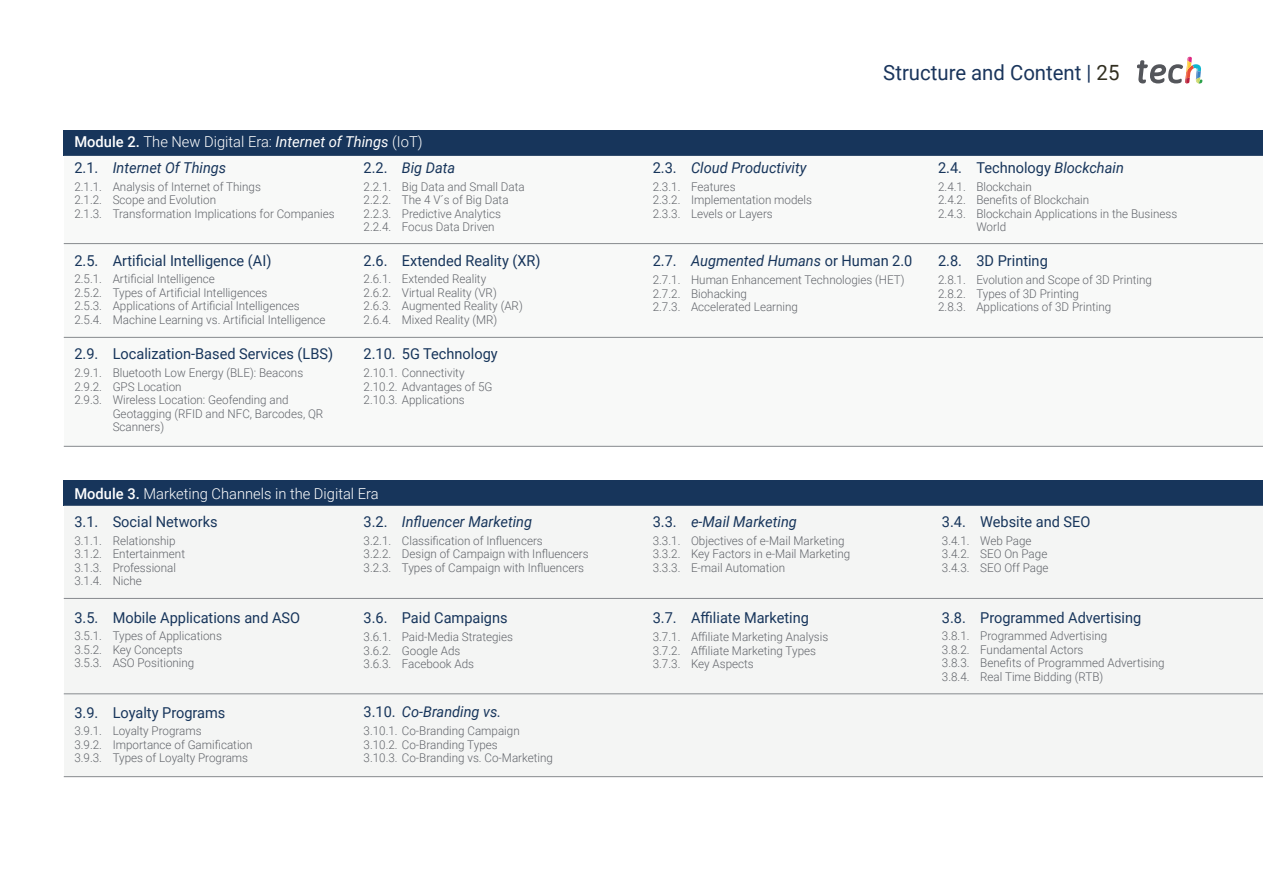
<style>
.page{position:relative;width:1263px;height:893px;background:#fff}
.page>*{position:absolute;margin:0;border:0;box-sizing:border-box;transform-origin:0 0}
.t1{font:21px "Roboto";color:#1a355c}
.t2{font:15px "Roboto";color:#17355b}
.t3{font:300 15px/25.3px "Roboto";color:#fff}
.t4{font:italic 15px "Roboto";color:#17355b}
.t5{font:300 12px/13.5px "Roboto";color:#61646a}
.s1{font-weight:500}
.s2{font-weight:400;font-style:italic}
.s3{font-weight:400;color:#17355b}
.s4{font-weight:400;font-style:italic;color:#17355b}
.s5{font-style:normal}
.s6{color:#312e20}
.s7{font-style:italic}
</style>
<div class="page">
<svg style="left:1137px;top:57px;width:65px;height:27px"></svg>
<div style="left:64px;top:130px;width:1199px;height:25px;background:#17355b"></div>
<div style="left:64px;top:155px;width:1199px;height:291px;background:#f8f9f8"></div>
<hr style="left:64px;top:243px;width:1199px;height:1px;background:#878a8e">
<hr style="left:64px;top:337px;width:1199px;height:1px;background:#878a8e">
<hr style="left:64px;top:446px;width:1199px;height:1px;background:#878a8e">
<div style="left:64px;top:480px;width:1199px;height:25px;background:#17355b"></div>
<div style="left:64px;top:505px;width:1199px;height:271px;background:#f4f5f4"></div>
<hr style="left:64px;top:598px;width:1199px;height:1px;background:#878a8e">
<hr style="left:64px;top:776px;width:1199px;height:1px;background:#878a8e">
<hr style="left:64px;top:694px;width:1199px;height:1px;background:#878a8e">
<p class="t3" style="left:74px;top:129px;width:350px"><span class="s1">Module 2.</span> The New Digital Era: <span class="s2">Internet of Things</span> (IoT)<br><span class="s3">2.1.</span> <span class="s4">Internet Of Things</span></p>
<p class="t5" style="left:74px;top:179px;width:262px">2.1.1. Analysis of Internet of Things<br>2.1.2. Scope and Evolution<br>2.1.3. Transformation Implications for Companies</p>
<p class="t4" style="left:364px;top:157px;width:93px"><span class="s5">2.2.</span> Big Data</p>
<p class="t5" style="left:364px;top:179px;width:163px">2.2.1. Big Data and Small Data<br>2.2.2. The 4 V´s of Big Data<br>2.2.3. Predictive Analytics<br>2.2.4. Focus Data Driven</p>
<p class="t2" style="left:74px;top:250px;width:198px">2.5. Artificial Intelligence (AI)</p>
<p class="t5" style="left:74px;top:272px;width:253px">2.5.1. Artificial Intelligence<br>2.5.2. Types of Artificial Intelligences<br>2.5.3. Applications of Artificial Intelligences 2.5.4. Machine Learning vs. Artificial Intelligence</p>
<p class="t2" style="left:74px;top:344px;width:260px">2.9. Localization-Based Services (LBS)</p>
<p class="t5" style="left:74px;top:366px;width:230px">2.9.1. Bluetooth Low Energy (BLE): Beacons<br>2.9.2. GPS Location<br>2.9.3. Wireless Location: Geofending and</p>
<p class="t5" style="left:113px;top:406px;width:212px">Geotagging (RFID and NFC, Barcodes, QR<br>Scanners)</p>
<p class="t2" style="left:364px;top:250px;width:179px">2.6. Extended Reality (XR)</p>
<p class="t5" style="left:364px;top:272px;width:161px">2.6.1. Extended Reality<br>2.6.2. Virtual Reality (VR)<br>2.6.3. Augmented Reality (AR)<br>2.6.4. Mixed Reality (MR)</p>
<p class="t2" style="left:364px;top:344px;width:136px">2.10. 5G Technology</p>
<p class="t5" style="left:364px;top:366px;width:130px">2.10.1. Connectivity<br>2.10.2. Advantages of 5G<br>2.10.3. Applications</p>
<p class="t3" style="left:364px;top:478px;width:170px;line-height:28.7px;text-indent:-289px"><span class="s1">Module 3.</span> Marketing Channels in the Digital Era<br><span class="s3">3.2.</span> <span class="s4">Influencer Marketing</span></p>
<p class="t5" style="left:364px;top:533px;width:227px">3.2.1. Classification of Influencers<br>3.2.2. Design of Campaign with Influencers<br>3.2.3. Types of Campaign with Influencers</p>
<p class="t2" style="left:74px;top:511px;width:145px">3.1. Social Networks</p>
<p class="t5" style="left:74px;top:533px;width:112px">3.1.1. Relationship<br>3.1.2. Entertainment<br>3.1.3. Professional<br>3.1.4. Niche</p>
<p class="t2" style="left:74px;top:607px;width:227px">3.5. Mobile Applications and ASO</p>
<p class="t5" style="left:74px;top:629px;width:149px">3.5.1. Types of Applications<br>3.5.2. Key Concepts<br>3.5.3. ASO Positioning</p>
<p class="t2" style="left:74px;top:702px;width:152px">3.9. Loyalty Programs</p>
<p class="t5" style="left:74px;top:724px;width:180px">3.9.1. Loyalty Programs<br>3.9.2. Importance of Gamification<br>3.9.3. Types of Loyalty Programs</p>
<p class="t2" style="left:364px;top:608px;width:146px">3.6. Paid Campaigns</p>
<p class="t5" style="left:364px;top:630px;width:151px">3.6.1. Paid-Media Strategies<br>3.6.2. Google Ads<br>3.6.3. Facebook Ads</p>
<p class="t4" style="left:364px;top:701px;width:139px"><span class="s5">3.10.</span> Co-Branding vs.</p>
<p class="t5" style="left:364px;top:724px;width:191px">3.10.1. Co-Branding Campaign<br>3.10.2. Co-Branding Types<br>3.10.3. Co-Branding vs. Co-Marketing</p>
<p class="t4" style="left:653px;top:157px;width:155px"><span class="s5">2.3.</span> Cloud Productivity</p>
<p class="t5" style="left:653px;top:179px;width:161px">2.3.1. Features<br>2.3.2. Implementation models<br>2.3.3. Levels or Layers</p>
<h1 class="t1" style="left:883px;top:57px;width:238px">Structure and Content | <span class="s6">25</span></h1>
<p class="t2" style="left:938px;top:157px;width:187px">2.4. Technology <span class="s7">Blockchain</span></p>
<p class="t5" style="left:938px;top:179px;width:95px">2.4.1. Blockchain</p>
<p class="t5" style="left:938px;top:193px;width:153px">2.4.2. Benefits of Blockchain</p>
<p class="t5" style="left:938px;top:206px;width:241px">2.4.3. Blockchain Applications in the Business</p>
<p class="t5" style="left:976px;top:220px;width:31px">World</p>
<p class="t4" style="left:653px;top:251px;width:261px"><span class="s5">2.7.</span> Augmented Humans <span class="s5">or Human 2.0</span></p>
<p class="t5" style="left:653px;top:273px;width:253px">2.7.1. Human Enhancement Technologies (HET)<br>2.7.2. Biohacking<br>2.7.3. Accelerated Learning</p>
<p class="t2" style="left:938px;top:251px;width:111px">2.8. 3D Printing</p>
<p class="t5" style="left:938px;top:273px;width:215px">2.8.1. Evolution and Scope of 3D Printing<br>2.8.2. Types of 3D Printing<br>2.8.3. Applications of 3D Printing</p>
<p class="t4" style="left:653px;top:511px;width:146px"><span class="s5">3.3.</span> e-Mail Marketing</p>
<p class="t5" style="left:653px;top:533px;width:199px">3.3.1. Objectives of e-Mail Marketing<br>3.3.2. Key Factors in e-Mail Marketing<br>3.3.3. E-mail Automation</p>
<p class="t2" style="left:653px;top:608px;width:158px">3.7. Affiliate Marketing</p>
<p class="t5" style="left:653px;top:630px;width:177px">3.7.1. Affiliate Marketing Analysis<br>3.7.2. Affiliate Marketing Types<br>3.7.3. Key Aspects</p>
<p class="t2" style="left:942px;top:511px;width:150px">3.4. Website and SEO</p>
<p class="t5" style="left:942px;top:533px;width:108px">3.4.1. Web Page<br>3.4.2. SEO On Page<br>3.4.3. SEO Off Page</p>
<p class="t2" style="left:942px;top:607px;width:201px">3.8. Programmed Advertising</p>
<p class="t5" style="left:942px;top:629px;width:224px">3.8.1. Programmed Advertising<br>3.8.2. Fundamental Actors<br>3.8.3. Benefits of Programmed Advertising 3.8.4. Real Time Bidding (RTB)</p>
</div>
